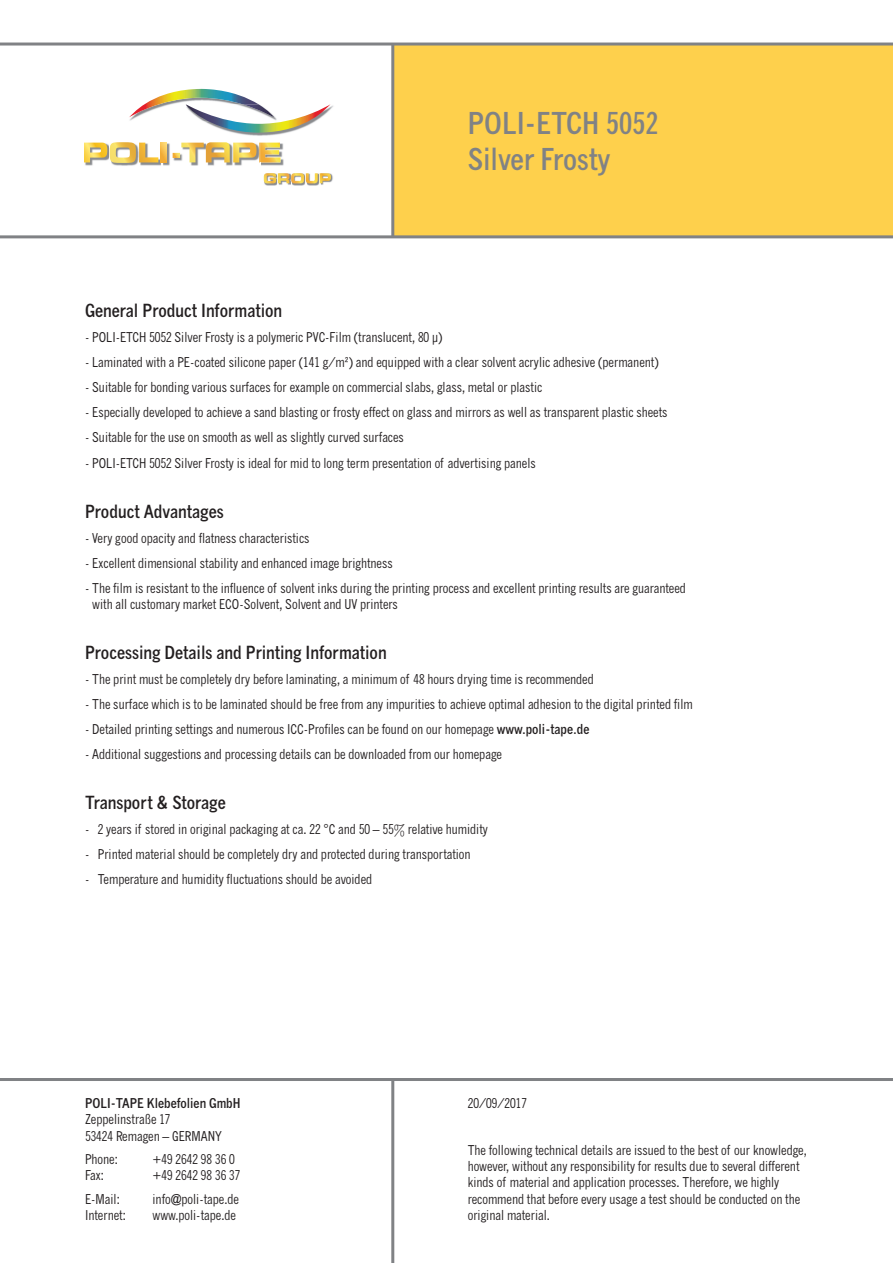
<style>
.page{position:relative;width:893px;height:1263px;background:#fff}
.page>*{position:absolute;margin:0;border:0;box-sizing:border-box;transform-origin:0 0}
.t1{font:700 condensed 30px/36px "News Gothic MT Pro";color:#808285}
.t2{font:700 condensed 18px "News Gothic MT Pro";color:#231f20}
.t3{font:condensed 13.5px/16.2px "News Gothic MT Pro";color:#231f20}
.t4{font:700 condensed 13.5px "News Gothic MT Pro";color:#231f20}
.s1{font-weight:700}
</style>
<div class="page">
<div style="left:393px;top:44px;width:500px;height:193px;background:#fed04c"></div>
<hr style="left:0;top:235px;width:893px;height:3px;background:#808285">
<hr style="left:0;top:43px;width:893px;height:3px;background:#808285">
<hr style="left:391px;top:44px;width:3px;height:193px;background:#808285">
<hr style="left:0;top:1078px;width:893px;height:3px;background:#808285">
<hr style="left:391px;top:1079px;width:3px;height:184px;background:#808285">
<svg style="left:264px;top:173px;width:69px;height:13px"></svg>
<img style="left:162px;top:143px;width:8px;height:23px">
<svg style="left:84px;top:142px;width:78px;height:24px"></svg>
<svg style="left:161px;top:143px;width:6px;height:19px"></svg>
<img style="left:280px;top:143px;width:4px;height:23px">
<svg style="left:173px;top:142px;width:107px;height:24px"></svg>
<img style="left:236px;top:105px;width:97px;height:31px">
<svg style="left:129px;top:89px;width:202px;height:44px"></svg>
<h1 class="t1" style="left:468px;top:105px;width:192px">POLI-ETCH 5052<br>Silver Frosty</h1>
<h2 class="t2" style="left:85px;top:300px;width:199px">General Product Information</h2>
<p class="t3" style="left:85px;top:329px;width:359px">- POLI-ETCH 5052 Silver Frosty is a polymeric PVC-Film (translucent, 80 μ)</p>
<p class="t3" style="left:85px;top:354px;width:575px">- Laminated with a PE-coated silicone paper (141 g/m²) and equipped with a clear solvent acrylic adhesive (permanent)</p>
<p class="t3" style="left:85px;top:380px;width:459px">- Suitable for bonding various surfaces for example on commercial slabs, glass, metal or plastic</p>
<p class="t3" style="left:85px;top:405px;width:584px">- Especially developed to achieve a sand blasting or frosty effect on glass and mirrors as well as transparent plastic sheets</p>
<p class="t3" style="left:85px;top:430px;width:320px">- Suitable for the use on smooth as well as slightly curved surfaces</p>
<p class="t3" style="left:85px;top:455px;width:452px">- POLI-ETCH 5052 Silver Frosty is ideal for mid to long term presentation of advertising panels</p>
<h2 class="t2" style="left:85px;top:500px;width:140px">Product Advantages</h2>
<p class="t3" style="left:85px;top:530px;width:226px">- Very good opacity and flatness characteristics</p>
<p class="t3" style="left:85px;top:555px;width:309px">- Excellent dimensional stability and enhanced image brightness</p>
<p class="t3" style="left:92px;top:579px;width:595px;text-indent:-7px">- The film is resistant to the influence of solvent inks during the printing process and excellent printing results are guaranteed with all customary market ECO-Solvent, Solvent and UV printers</p>
<h2 class="t2" style="left:85px;top:641px;width:303px">Processing Details and Printing Information</h2>
<p class="t3" style="left:85px;top:671px;width:510px">- The print must be completely dry before laminating, a minimum of 48 hours drying time is recommended</p>
<p class="t3" style="left:85px;top:696px;width:609px">- The surface which is to be laminated should be free from any impurities to achieve optimal adhesion to the digital printed film</p>
<p class="t3" style="left:85px;top:721px;width:506px">- Detailed printing settings and numerous ICC-Profiles can be found on our homepage <span class="s1">www.poli-tape.de</span></p>
<p class="t3" style="left:85px;top:746px;width:419px">- Additional suggestions and processing details can be downloaded from our homepage</p>
<h2 class="t2" style="left:85px;top:791px;width:142px">Transport &amp; Storage</h2>
<p class="t3" style="left:85px;top:821px;width:404px">- 2 years if stored in original packaging at ca. 22 °C and 50 – 55% relative humidity</p>
<p class="t3" style="left:85px;top:846px;width:387px">- Printed material should be completely dry and protected during transportation</p>
<p class="t3" style="left:85px;top:871px;width:289px">- Temperature and humidity fluctuations should be avoided</p>
<p class="t4" style="left:85px;top:1095px;width:157px">POLI-TAPE Klebefolien GmbH</p>
<p class="t3" style="left:85px;top:1111px;width:138px">Zeppelinstraße 17<br>53424 Remagen – GERMANY</p>
<p class="t3" style="left:85px;top:1151px;width:34px">Phone:</p>
<p class="t3" style="left:153px;top:1151px;width:84px">+49 2642 98 36 0</p>
<p class="t3" style="left:85px;top:1167px;width:20px">Fax:</p>
<p class="t3" style="left:153px;top:1167px;width:89px">+49 2642 98 36 37</p>
<p class="t3" style="left:85px;top:1191px;width:36px">E-Mail:</p>
<p class="t3" style="left:153px;top:1191px;width:88px">info@poli-tape.de</p>
<p class="t3" style="left:85px;top:1207px;width:42px">Internet:</p>
<p class="t3" style="left:153px;top:1207px;width:85px">www.poli-tape.de</p>
<p class="t3" style="left:468px;top:1095px;width:61px">20/09/2017</p>
<p class="t3" style="left:468px;top:1142px;width:341px">The following technical details are issued to the best of our knowledge, however, without any responsibility for results due to several different kinds of material and application processes. Therefore, we highly recommend that before every usage a test should be conducted on the original material.</p>
</div>
